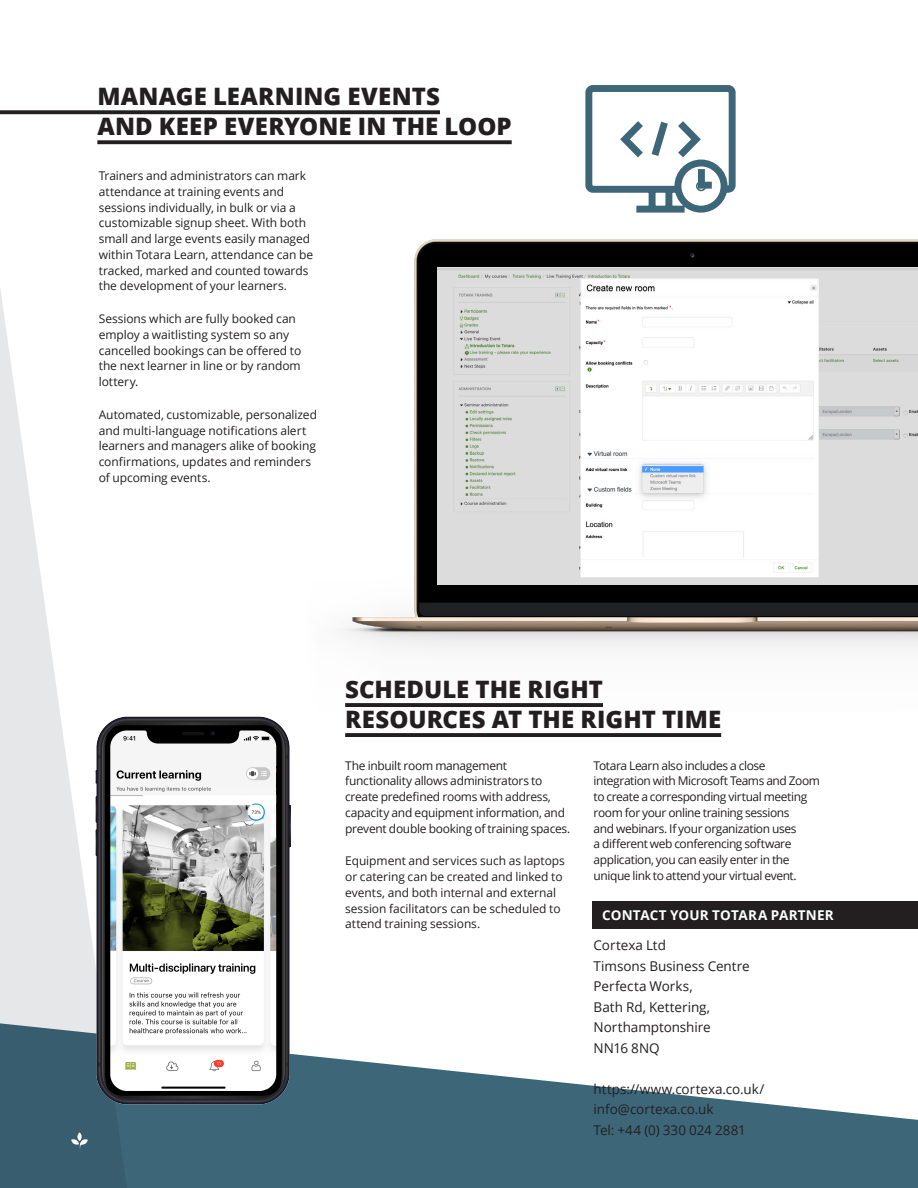
<style>
.page{position:relative;width:918px;height:1188px;background:#fff}
.page>*{position:absolute;margin:0;border:0;box-sizing:border-box;transform-origin:0 0}
._2_Subtitle-Right_in{font:800 24px/30px "Open Sans";letter-spacing:.005em;color:#231f20}
._6_Body_Copy{font:13.5px "Open Sans";letter-spacing:-.005em;color:#231f20}
._1_Label{font:700 13.5px "Open Sans";letter-spacing:.01em;color:#fff}
._6_Body_copy{font:12px/15.8px "Open Sans";letter-spacing:-.01em;color:#231f20}
._6_Body_copy-2{font:12px/15.8px "Open Sans";letter-spacing:-.035em;color:#231f20}
</style>
<div class="page">
<svg style="left:133px;top:1058px;width:785px;height:130px;fill:#3d6779"></svg>
<svg style="left:0;top:114px;width:133px;height:1074px"></svg>
<div style="left:77px;top:1132px;width:5px;height:9px;background:#fff;border-radius:50%"></div>
<svg style="left:71px;top:1139px;width:17px;height:9px"></svg>
<svg style="left:585px;top:85px;width:151px;height:39px"></svg>
<img style="left:242px;top:124px;width:676px;height:613px">
<img style="left:437px;top:268px;width:481px;height:316px">
<svg style="left:0;top:110px;width:440px;height:4px;background:#332f30"></svg>
<svg style="left:97px;top:140px;width:415px;height:4px;background:#332f30"></svg>
<svg style="left:345px;top:703px;width:258px;height:4px"></svg>
<svg style="left:345px;top:733px;width:376px;height:4px;background:#282425"></svg>
<img style="left:41px;top:691px;width:292px;height:438px">
<div style="left:593px;top:902px;width:325px;height:27px;background:#231f20"></div>
<p class="_2_Subtitle-Right_in" style="left:97px;top:80px;width:416px">MANAGE LEARNING EVENTS<br>AND KEEP EVERYONE IN THE LOOP</p>
<p class="_6_Body_copy" style="left:99px;top:167px;width:216px">Trainers and administrators can mark attendance at training events and sessions individually, in bulk or via a customizable signup sheet. With both small and large events easily managed within Totara Learn, attendance can be tracked, marked and counted towards the development of your learners.</p>
<p class="_6_Body_copy" style="left:99px;top:310px;width:204px">Sessions which are fully booked can employ a waitlisting system so any cancelled bookings can be offered to the next learner in line or by random lottery.</p>
<p class="_6_Body_copy" style="left:99px;top:406px;width:220px">Automated, customizable, personalized and multi-language notifications alert learners and managers alike of booking confirmations, updates and reminders of upcoming events.</p>
<p class="_2_Subtitle-Right_in" style="left:345px;top:673px;width:259px">SCHEDULE THE RIGHT</p>
<p class="_2_Subtitle-Right_in" style="left:345px;top:703px;width:378px">RESOURCES AT THE RIGHT TIME</p>
<p class="_6_Body_copy" style="left:345px;top:757px;width:227px">The inbuilt room management functionality allows administrators to create predefined rooms with address, capacity and equipment information, and prevent double booking of training spaces.</p>
<p class="_6_Body_copy" style="left:345px;top:853px;width:221px">Equipment and services such as laptops or catering can be created and linked to events, and both internal and external session facilitators can be scheduled to attend training sessions.</p>
<p class="_6_Body_copy-2" style="left:594px;top:757px;width:228px">Totara Learn also includes a close integration with Microsoft Teams and Zoom to create a corresponding virtual meeting room for your online training sessions<br>and webinars. If your organization uses<br>a different web conferencing software application, you can easily enter in the unique link to attend your virtual event.</p>
<p class="_1_Label" style="left:602px;top:906px;width:233px">CONTACT YOUR TOTARA PARTNER</p>
<p class="_6_Body_Copy" style="left:594px;top:936px;width:74px">Cortexa Ltd</p>
<p class="_6_Body_Copy" style="left:594px;top:957px;width:158px">Timsons Business Centre</p>
<p class="_6_Body_Copy" style="left:594px;top:977px;width:101px">Perfecta Works,</p>
<p class="_6_Body_Copy" style="left:594px;top:998px;width:118px">Bath Rd, Kettering,</p>
<p class="_6_Body_Copy" style="left:594px;top:1018px;width:119px">Northamptonshire</p>
<p class="_6_Body_Copy" style="left:594px;top:1039px;width:68px">NN16 8NQ</p>
<p class="_6_Body_Copy" style="left:594px;top:1080px;width:172px">https://www.cortexa.co.uk/</p>
<p class="_6_Body_Copy" style="left:594px;top:1100px;width:121px">info@cortexa.co.uk</p>
<p class="_6_Body_Copy" style="left:594px;top:1121px;width:154px">Tel: +44 (0) 330 024 2881</p>
</div>
